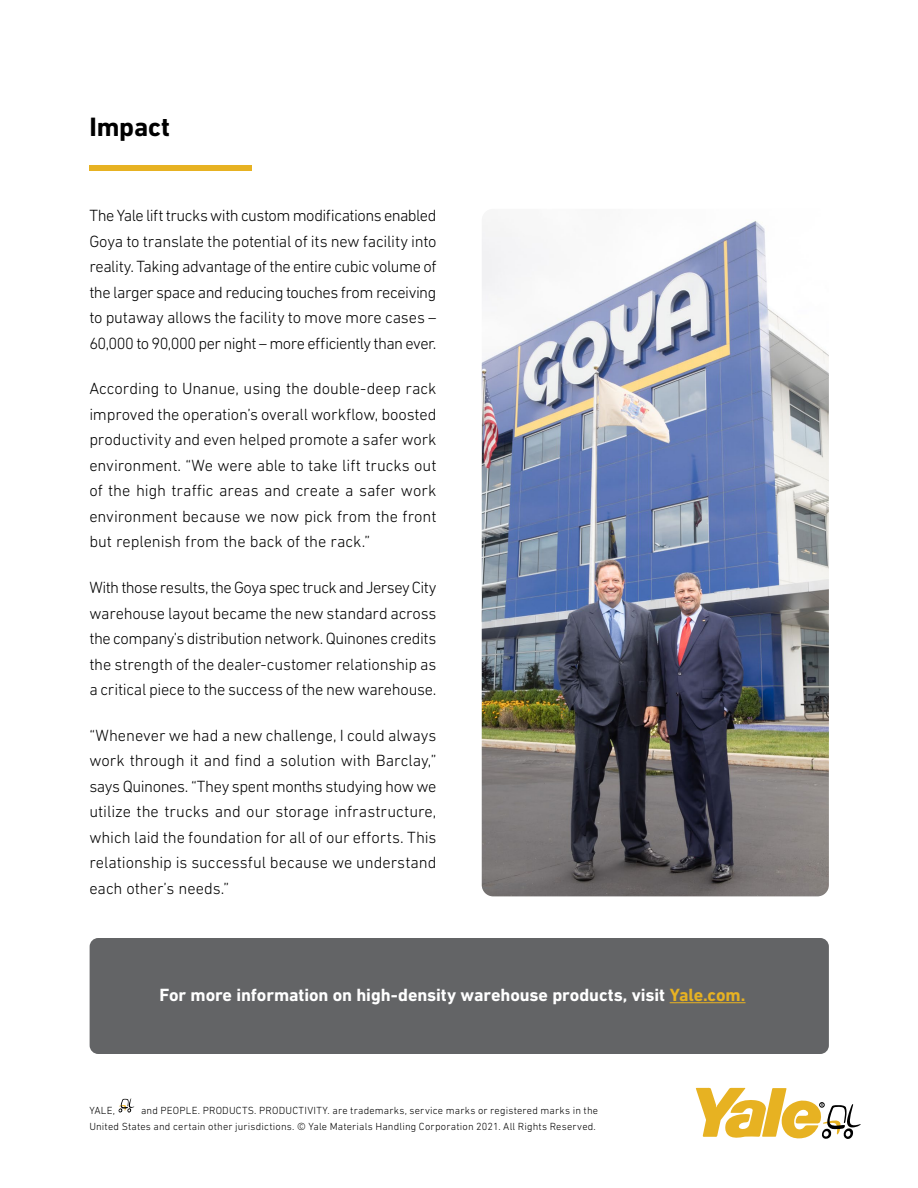
<style>
.page{position:relative;width:918px;height:1188px;background:#fff}
.page>*{position:absolute;margin:0;border:0;box-sizing:border-box;transform-origin:0 0}
.t1{font:700 27px "DIN Next LT Pro";letter-spacing:-.005em;color:#000}
.t2{font:700 18px "DIN Next LT Pro";letter-spacing:-.005em;color:#fff}
.t3{font:300 16.5px/25.5px "DIN Next LT Pro";letter-spacing:-.01em;color:#000;text-align:justify}
.t4{font:300 10.5px/16.5px "DIN Next LT Pro";letter-spacing:.015em;color:#000;text-align:right}
.s1{color:#e7b222}
</style>
<div class="page">
<div style="left:89px;top:165px;width:163px;height:6px;background:#e7b222"></div>
<svg style="left:119px;top:1098px;width:15px;height:15px"></svg>
<svg style="left:696px;top:1088px;width:165px;height:51px"></svg>
<img style="left:482px;top:221px;width:347px;height:675px">
<div style="left:90px;top:938px;width:739px;height:116px;background:#636466;border-radius:9px"></div>
<hr style="left:670px;top:1002px;width:76px;height:1px;background:#e7b222">
<h1 class="t1" style="left:89px;top:111px;width:82px">Impact</h1>
<p class="t3" style="left:89px;top:203px;width:349px">The Yale lift trucks with custom modifications enabled Goya to translate the potential of its new facility into reality. Taking advantage of the entire cubic volume of the larger space and reducing touches from receiving to putaway allows the facility to move more cases – 60,000 to 90,000 per night – more efficiently than ever.</p>
<p class="t3" style="left:89px;top:376px;width:349px">According to Unanue, using the double-deep rack improved the operation’s overall workflow, boosted productivity and even helped promote a safer work environment. “We were able to take lift trucks out of the high traffic areas and create a safer work environment because we now pick from the front but replenish from the back of the rack.”</p>
<p class="t3" style="left:89px;top:575px;width:349px">With those results, the Goya spec truck and Jersey City warehouse layout became the new standard across the company’s distribution network. Quinones credits the strength of the dealer-customer relationship as a critical piece to the success of the new warehouse.</p>
<p class="t3" style="left:89px;top:722px;width:349px">“Whenever we had a new challenge, I could always work through it and find a solution with Barclay,” says Quinones. “They spent months studying how we utilize the trucks and our storage infrastructure, which laid the foundation for all of our efforts. This relationship is successful because we understand each other’s needs.”</p>
<p class="t2" style="left:159px;top:984px;width:588px">For more information on high-density warehouse products, visit <span class="s1">Yale.com.</span></p>
<p class="t4" style="left:89px;top:1102px;width:510px">and PEOPLE. PRODUCTS. PRODUCTIVITY. are trademarks, service marks or registered marks in the<br>United States and certain other jurisdictions. © Yale Materials Handling Corporation 2021. All Rights Reserved.</p>
<p class="t4" style="left:89px;top:1102px;width:27px">YALE,</p>
</div>
